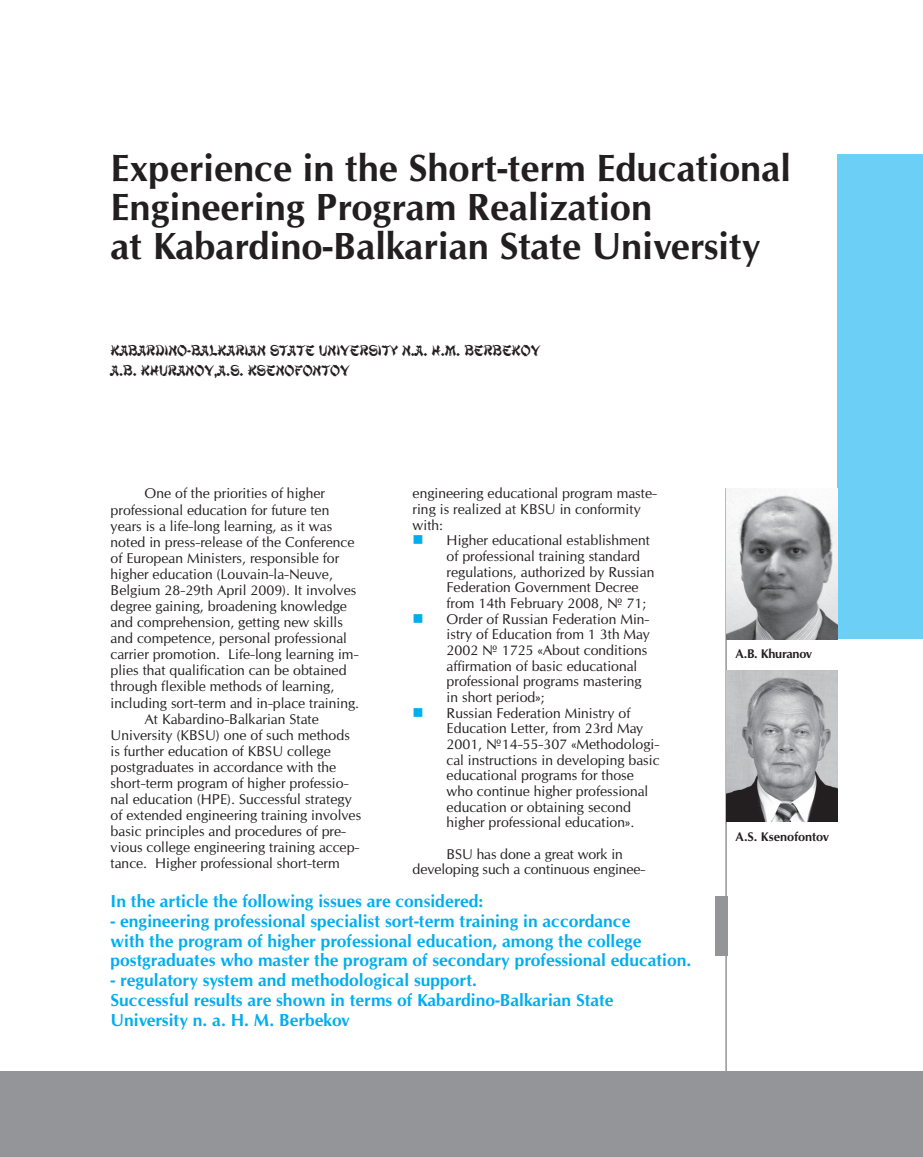
<style>
.page{position:relative;width:923px;height:1157px;background:#fff}
.page>*{position:absolute;margin:0;border:0;box-sizing:border-box;transform-origin:0 0}
.t1{font:700 36px/39px "Opium New";color:#231f20}
.t2{font:700 16.5px/19.8px "Opium New";color:#00aeef}
.t3{font:16.5px/19.8px "Mandarin C";color:#231f20}
.t4{font:15px "Wingdings";color:#00aeef}
.t5{font:13.5px/15.6px "Opium New";color:#231f20}
.t6{font:700 12px "Opium New";color:#231f20}
</style>
<div class="page">
<div style="left:0;top:1071px;width:26px;height:86px;background:#939598"></div>
<div style="left:26px;top:1071px;width:897px;height:86px;background:#939598"></div>
<div style="left:838px;top:154px;width:85px;height:485px;background:#6bcff6"></div>
<hr style="left:725px;top:488px;width:2px;height:584px;background:#939598">
<div style="left:715px;top:896px;width:12px;height:59px;background:#939598"></div>
<img style="left:726px;top:488px;width:111px;height:151px">
<img style="left:726px;top:671px;width:111px;height:151px">
<h1 class="t1" style="left:111px;top:149px;width:682px">Experience in the Short-term Educational<br>Engineering Program Realization<br>at Kabardino-Balkarian State U niversity</h1>
<p class="t3" style="left:111px;top:341px;width:431px">KABARDINO-BALKARIAN STATE UNIVERSITY N.A. H.M. BERBEKOV<br>A.B. KHURANOV,A.S. KSENOFONTOV</p>
<p class="t5" style="left:145px;top:486px;width:182px">One of the priorities of higher</p>
<p class="t5" style="left:111px;top:502px;width:220px">professional education for future ten</p>
<p class="t5" style="left:111px;top:518px;width:223px">years is a life-long learning, as it was</p>
<p class="t5" style="left:111px;top:534px;width:245px">noted in press-release of the Conference</p>
<p class="t5" style="left:111px;top:550px;width:230px">of European Ministers, responsible for</p>
<p class="t5" style="left:111px;top:566px;width:224px">higher education (Louvain-la-Neuve,</p>
<p class="t5" style="left:111px;top:582px;width:247px">Belgium 28-29th April 2009). It involves</p>
<p class="t5" style="left:111px;top:598px;width:238px">degree gaining, broadening knowledge</p>
<p class="t5" style="left:111px;top:614px;width:234px">and comprehension, getting new skills</p>
<p class="t5" style="left:111px;top:630px;width:238px">and competence, personal professional</p>
<p class="t5" style="left:111px;top:646px;width:249px">carrier promotion. Life-long learning im-</p>
<p class="t5" style="left:111px;top:662px;width:237px">plies that qualification can be obtained</p>
<p class="t5" style="left:111px;top:679px;width:225px">through flexible methods of learning,</p>
<p class="t5" style="left:111px;top:695px;width:250px">including sort-term and in-place training.</p>
<p class="t5" style="left:145px;top:711px;width:176px">At Kabardino-Balkarian State</p>
<p class="t5" style="left:111px;top:727px;width:241px">U niversity (KBSU) one of such methods</p>
<p class="t5" style="left:111px;top:743px;width:222px">is further education of KBSU college</p>
<p class="t5" style="left:111px;top:759px;width:227px">postgraduates in accordance with the</p>
<p class="t5" style="left:111px;top:775px;width:239px">short-term program of higher professio-</p>
<p class="t5" style="left:111px;top:791px;width:243px">nal education (HPE). Successful strategy</p>
<p class="t5" style="left:111px;top:807px;width:252px">of extended engineering training involves</p>
<p class="t5" style="left:111px;top:823px;width:237px">basic principles and procedures of pre-</p>
<p class="t5" style="left:111px;top:839px;width:250px">vious college engineering training accep-</p>
<p class="t5" style="left:111px;top:855px;width:231px">tance. Higher professional short-term</p>
<p class="t5" style="left:412px;top:486px;width:246px">engineering educational program maste&shy;ring is realized at KBSU in conformity with:</p>
<p class="t5" style="left:446px;top:533px;width:214px">Higher educational establishment of professional training standard regulations, authorized by Russian<br>Federation Government Decree from 14th February 2008, № 71;<br>Order of Russian Federation Min&shy;istry of Education from 1 3th May<br>2002 № 1725 «About conditions affirmation of basic educational professional programs mastering<br>in short period»;<br>Russian Federation Ministry of<br>Education Letter, from 23 rd May<br>2001, №14-55-3 07 «Methodologi&shy;cal instructions in developing basic educational programs for those who continue higher professional education or obtaining second higher professional education».</p>
<p class="t5" style="left:412px;top:846px;width:234px;text-indent:34px">BSU has done a great work in developing such a continuous enginee-</p>
<p class="t4" style="left:412px;top:532px;width:13px">■</p>
<p class="t4" style="left:412px;top:610px;width:13px">■</p>
<p class="t4" style="left:412px;top:704px;width:13px">■</p>
<p class="t2" style="left:111px;top:891px;width:374px">I n the article the following issues are considered:</p>
<p class="t2" style="left:111px;top:911px;width:582px">- engineering professional specialist sort-term training in accordance<br>with the program of higher professional education, among the college postgraduates who master the program of secondary professional education.</p>
<p class="t2" style="left:111px;top:970px;width:504px">- regulatory system and methodological support.<br>Successful results are shown in terms of Kabardino-Balkarian State<br>U niversity n. a. H . M. Berbekov</p>
<p class="t6" style="left:735px;top:646px;width:78px">А.B. Khuranov</p>
<p class="t6" style="left:735px;top:829px;width:95px">А.S. Ksenofontov</p>
</div>
